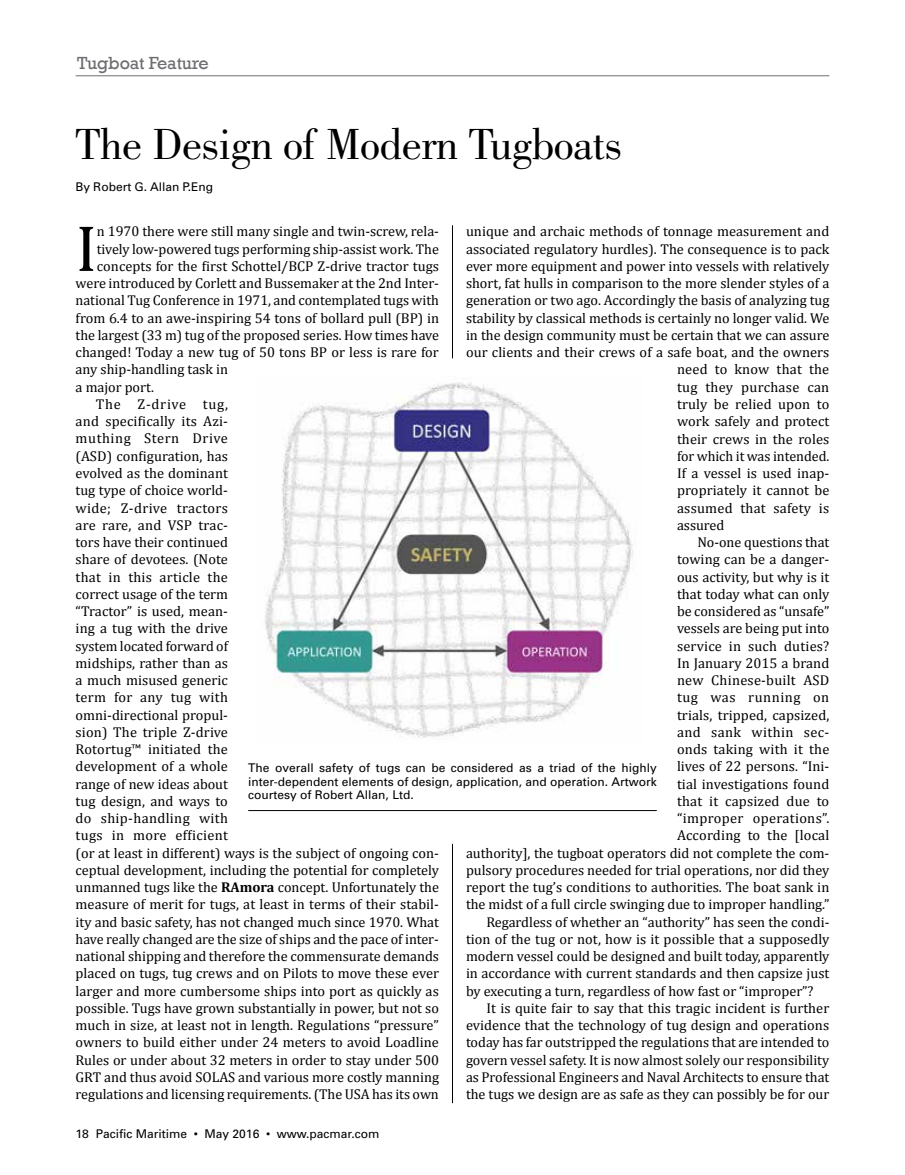
<style>
.page{position:relative;width:905px;height:1175px;background:#fff}
.page>*{position:absolute;margin:0;border:0;box-sizing:border-box;transform-origin:0 0}
.t1{font:66px "Cambria";color:#000}
.t2{font:45px "Bodoni";letter-spacing:-.01em;color:#000}
.t3{font:18px "Rockwell";letter-spacing:-.01em;color:#6d6e71}
.t4{font:14.25px "Cambria";color:#000}
.t5{font:14.25px "Cambria";letter-spacing:.025em;color:#000}
.t6{font:14.25px "Cambria";letter-spacing:.02em;color:#000}
.t7{font:14.25px "Cambria";letter-spacing:.04em;color:#000}
.t8{font:14.25px "Cambria";letter-spacing:.035em;color:#000}
.t9{font:14.25px "Cambria";letter-spacing:.05em;color:#000}
.t10{font:12px/13.5px "Univers";color:#000;text-align:justify}
.s1{font-weight:700}
</style>
<div class="page">
<hr style="left:76px;top:75px;width:753px;height:1px;background:#6d6e71">
<img style="left:265px;top:382px;width:368px;height:356px">
<hr style="left:248px;top:810px;width:408px;height:1px;background:#000">
<hr style="left:452px;top:225px;width:1px;height:133px;background:#000">
<hr style="left:452px;top:844px;width:1px;height:259px;background:#000">
<p class="t3" style="left:77px;top:52px;width:133px">Tugboat Feature</p>
<h2 class="t2" style="left:76px;top:119px;width:548px">The Design of Modern Tugboats</h2>
<p class="t10" style="left:76px;top:180px;width:139px">By Robert G. Allan P.Eng</p>
<p class="t4" style="left:466px;top:223px;width:365px">unique and archaic methods of tonnage measurement and</p>
<p class="t4" style="left:466px;top:240px;width:365px">associated regulatory hurdles). The consequence is to pack</p>
<p class="t4" style="left:466px;top:258px;width:365px">ever more equipment and power into vessels with relatively</p>
<p class="t4" style="left:466px;top:275px;width:365px">short, fat hulls in comparison to the more slender styles of a</p>
<p class="t4" style="left:466px;top:292px;width:365px">generation or two ago. Accordingly the basis of analyzing tug</p>
<p class="t4" style="left:466px;top:309px;width:365px">stability by classical methods is certainly no longer valid. We</p>
<p class="t4" style="left:466px;top:327px;width:365px">in the design community must be certain that we can assure</p>
<p class="t4" style="left:466px;top:344px;width:365px">our clients and their crews of a safe boat, and the owners</p>
<p class="t4" style="left:677px;top:361px;width:154px">need to know that the</p>
<p class="t6" style="left:677px;top:378px;width:154px">tug they purchase can</p>
<p class="t4" style="left:677px;top:396px;width:154px">truly be relied upon to</p>
<p class="t4" style="left:677px;top:413px;width:154px">work safely and protect</p>
<p class="t4" style="left:677px;top:430px;width:154px">their crews in the roles</p>
<p class="t4" style="left:677px;top:447px;width:154px">for which it was intended.</p>
<p class="t4" style="left:677px;top:465px;width:154px">If a vessel is used inap-</p>
<p class="t4" style="left:677px;top:482px;width:154px">propriately it cannot be</p>
<p class="t4" style="left:677px;top:499px;width:154px">assumed that safety is</p>
<p class="t4" style="left:677px;top:516px;width:49px">assured</p>
<p class="t4" style="left:697px;top:534px;width:133px">No-one questions that</p>
<p class="t4" style="left:677px;top:551px;width:154px">towing can be a danger-</p>
<p class="t4" style="left:677px;top:568px;width:154px">ous activity, but why is it</p>
<p class="t4" style="left:677px;top:585px;width:154px">that today what can only</p>
<p class="t4" style="left:677px;top:603px;width:154px">be considered as “unsafe”</p>
<p class="t4" style="left:677px;top:620px;width:154px">vessels are being put into</p>
<p class="t4" style="left:677px;top:637px;width:154px">service in such duties?</p>
<p class="t4" style="left:677px;top:654px;width:154px">In January 2015 a brand</p>
<p class="t4" style="left:677px;top:672px;width:154px">new Chinese-built ASD</p>
<p class="t8" style="left:677px;top:689px;width:154px">tug was running on</p>
<p class="t4" style="left:677px;top:706px;width:154px">trials, tripped, capsized,</p>
<p class="t5" style="left:677px;top:723px;width:154px">and sank within sec-</p>
<p class="t4" style="left:677px;top:741px;width:154px">onds taking with it the</p>
<p class="t4" style="left:677px;top:758px;width:154px">lives of 22 persons. “Ini-</p>
<p class="t4" style="left:677px;top:775px;width:154px">tial investigations found</p>
<p class="t4" style="left:677px;top:792px;width:154px">that it capsized due to</p>
<p class="t5" style="left:677px;top:810px;width:154px">“improper operations”.</p>
<p class="t4" style="left:677px;top:827px;width:154px">According to the [local</p>
<p class="t4" style="left:466px;top:844px;width:365px">authority], the tugboat operators did not complete the com-</p>
<p class="t4" style="left:466px;top:861px;width:365px">pulsory procedures needed for trial operations, nor did they</p>
<p class="t4" style="left:466px;top:879px;width:365px">report the tug’s conditions to authorities. The boat sank in</p>
<p class="t4" style="left:466px;top:896px;width:365px">the midst of a full circle swinging due to improper handling.”</p>
<p class="t4" style="left:486px;top:913px;width:344px">Regardless of whether an “authority” has seen the condi-</p>
<p class="t4" style="left:466px;top:930px;width:365px">tion of the tug or not, how is it possible that a supposedly</p>
<p class="t4" style="left:466px;top:948px;width:365px">modern vessel could be designed and built today, apparently</p>
<p class="t4" style="left:466px;top:965px;width:365px">in accordance with current standards and then capsize just</p>
<p class="t4" style="left:466px;top:982px;width:349px">by executing a turn, regardless of how fast or “improper”?</p>
<p class="t4" style="left:486px;top:999px;width:344px">It is quite fair to say that this tragic incident is further</p>
<p class="t4" style="left:466px;top:1017px;width:365px">evidence that the technology of tug design and operations</p>
<p class="t4" style="left:466px;top:1034px;width:365px">today has far outstripped the regulations that are intended to</p>
<p class="t4" style="left:466px;top:1051px;width:364px">govern vessel safety. It is now almost solely our responsibility</p>
<p class="t4" style="left:466px;top:1068px;width:365px">as Professional Engineers and Naval Architects to ensure that</p>
<p class="t4" style="left:466px;top:1086px;width:365px">the tugs we design are as safe as they can possibly be for our</p>
<h1 class="t1" style="left:76px;top:209px;width:23px">I</h1>
<p class="t4" style="left:97px;top:223px;width:343px">n 1970 there were still many single and twin-screw, rela-</p>
<p class="t4" style="left:97px;top:240px;width:343px">tively low-powered tugs performing ship-assist work. The</p>
<p class="t4" style="left:97px;top:258px;width:343px">concepts for the first Schottel/BCP Z-drive tractor tugs</p>
<p class="t4" style="left:76px;top:275px;width:365px">were introduced by Corlett and Bussemaker at the 2nd Inter-</p>
<p class="t4" style="left:76px;top:292px;width:365px">national Tug Conference in 1971, and contemplated tugs with</p>
<p class="t4" style="left:76px;top:309px;width:365px">from 6.4 to an awe-inspiring 54 tons of bollard pull (BP) in</p>
<p class="t4" style="left:76px;top:327px;width:365px">the largest (33 m) tug of the proposed series. How times have</p>
<p class="t4" style="left:76px;top:344px;width:365px">changed! Today a new tug of 50 tons BP or less is rare for</p>
<p class="t4" style="left:76px;top:361px;width:154px">any ship-handling task in</p>
<p class="t4" style="left:76px;top:378px;width:80px">a major port.</p>
<p class="t9" style="left:96px;top:396px;width:133px">The Z-drive tug,</p>
<p class="t4" style="left:76px;top:413px;width:154px">and specifically its Azi-</p>
<p class="t7" style="left:76px;top:430px;width:154px">muthing Stern Drive</p>
<p class="t4" style="left:76px;top:447px;width:154px">(ASD) configuration, has</p>
<p class="t4" style="left:76px;top:465px;width:154px">evolved as the dominant</p>
<p class="t4" style="left:76px;top:482px;width:154px">tug type of choice world-</p>
<p class="t5" style="left:76px;top:499px;width:154px">wide; Z-drive tractors</p>
<p class="t4" style="left:76px;top:516px;width:154px">are rare, and VSP trac-</p>
<p class="t4" style="left:76px;top:534px;width:154px">tors have their continued</p>
<p class="t4" style="left:76px;top:551px;width:154px">share of devotees. (Note</p>
<p class="t4" style="left:76px;top:568px;width:154px">that in this article the</p>
<p class="t4" style="left:76px;top:585px;width:154px">correct usage of the term</p>
<p class="t4" style="left:76px;top:603px;width:154px">“Tractor” is used, mean-</p>
<p class="t4" style="left:76px;top:620px;width:154px">ing a tug with the drive</p>
<p class="t4" style="left:76px;top:637px;width:154px">system located forward of</p>
<p class="t4" style="left:76px;top:654px;width:154px">midships, rather than as</p>
<p class="t4" style="left:76px;top:672px;width:154px">a much misused generic</p>
<p class="t4" style="left:76px;top:689px;width:154px">term for any tug with</p>
<p class="t4" style="left:76px;top:706px;width:154px">omni-directional propul-</p>
<p class="t4" style="left:76px;top:723px;width:154px">sion) The triple Z-drive</p>
<p class="t4" style="left:76px;top:741px;width:154px">Rotortug™ initiated the</p>
<p class="t4" style="left:76px;top:758px;width:154px">development of a whole</p>
<p class="t4" style="left:76px;top:775px;width:154px">range of new ideas about</p>
<p class="t4" style="left:76px;top:792px;width:154px">tug design, and ways to</p>
<p class="t5" style="left:76px;top:810px;width:154px">do ship-handling with</p>
<p class="t6" style="left:76px;top:827px;width:154px">tugs in more efficient</p>
<p class="t4" style="left:76px;top:844px;width:365px">(or at least in different) ways is the subject of ongoing con-</p>
<p class="t4" style="left:76px;top:861px;width:365px">ceptual development, including the potential for completely</p>
<p class="t4" style="left:76px;top:879px;width:365px">unmanned tugs like the <span class="s1">RAmora</span> concept. Unfortunately the</p>
<p class="t4" style="left:76px;top:896px;width:365px">measure of merit for tugs, at least in terms of their stabil-</p>
<p class="t4" style="left:76px;top:913px;width:365px">ity and basic safety, has not changed much since 1970. What</p>
<p class="t4" style="left:76px;top:930px;width:365px">have really changed are the size of ships and the pace of inter-</p>
<p class="t4" style="left:76px;top:948px;width:365px">national shipping and therefore the commensurate demands</p>
<p class="t4" style="left:76px;top:965px;width:365px">placed on tugs, tug crews and on Pilots to move these ever</p>
<p class="t4" style="left:76px;top:982px;width:365px">larger and more cumbersome ships into port as quickly as</p>
<p class="t4" style="left:76px;top:999px;width:365px">possible. Tugs have grown substantially in power, but not so</p>
<p class="t4" style="left:76px;top:1017px;width:365px">much in size, at least not in length. Regulations “pressure”</p>
<p class="t4" style="left:76px;top:1034px;width:365px">owners to build either under 24 meters to avoid Loadline</p>
<p class="t4" style="left:76px;top:1051px;width:365px">Rules or under about 32 meters in order to stay under 500</p>
<p class="t4" style="left:76px;top:1068px;width:365px">GRT and thus avoid SOLAS and various more costly manning</p>
<p class="t4" style="left:76px;top:1086px;width:365px">regulations and licensing requirements. (The USA has its own</p>
<p class="t10" style="left:248px;top:761px;width:410px">The overall safety of tugs can be considered as a triad of the highly inter-dependent elements of design, application, and operation. Artwork courtesy of Robert Allan, Ltd.</p>
<p class="t10" style="left:76px;top:1126px;width:305px">18 Pacific Maritime • May 2016 • www.pacmar.com</p>
</div>
